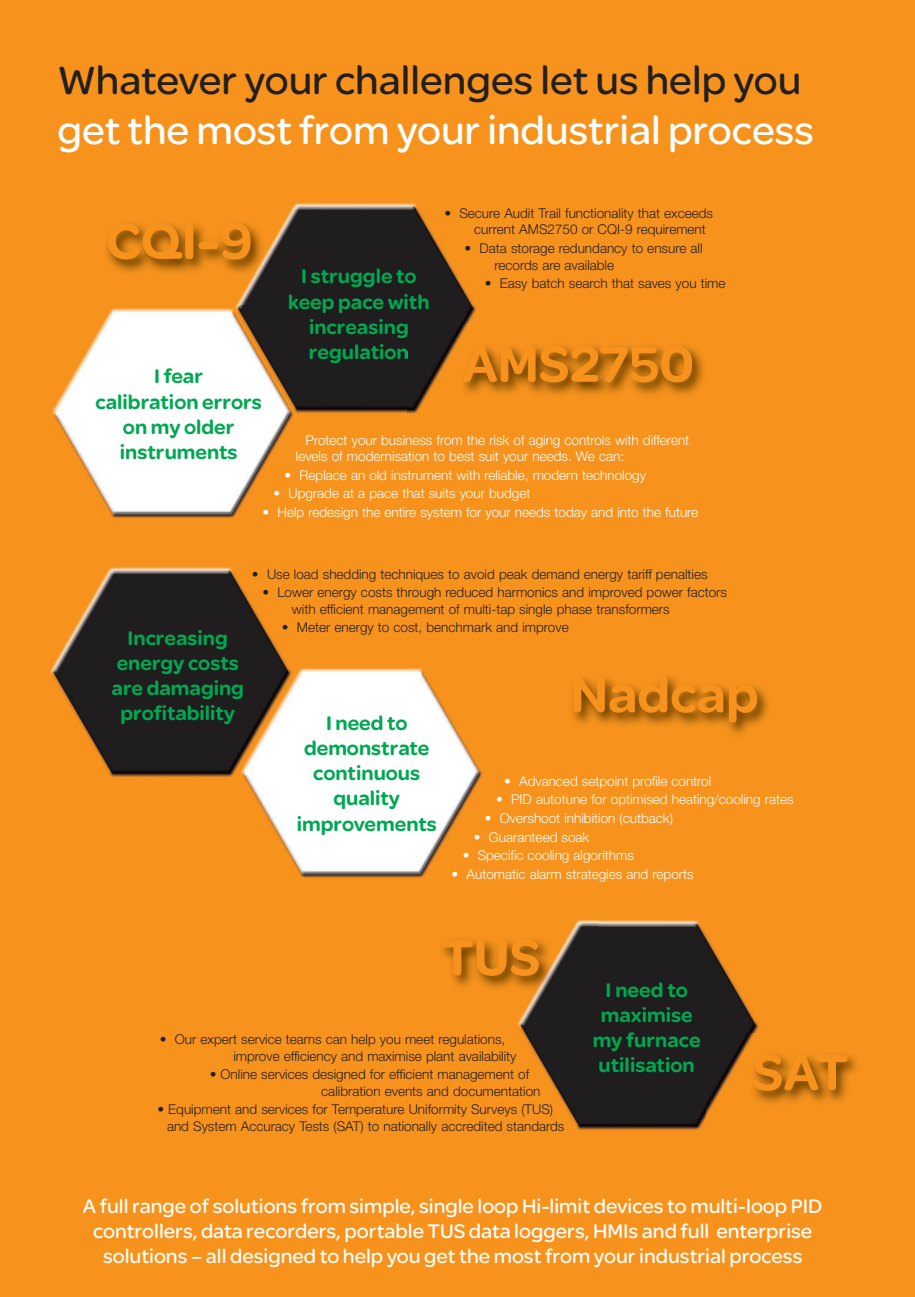
<style>
.page{position:relative;width:915px;height:1297px;background:#fff}
.page>*{position:absolute;margin:0;border:0;box-sizing:border-box;transform-origin:0 0}
.t1{font:900 54px "SE Optimist";color:#f7931d}
.t2{font:42px "SE Optimist";color:#fff}
.t3{font:42px "SE Optimist";color:#231f20}
.t4{font:900 21px/25.2px "SE Optimist";color:#00a851;text-align:center}
.t5{font:21px/25.2px "SE Optimist";color:#fff;text-align:center}
.t6{font:300 13.5px/16.5px "Helvetica Neue";color:#231f20}
.t7{font:300 13.5px/16.5px "Helvetica Neue";color:#fff}
</style>
<div class="page">
<img style="left:0;top:0;width:914px;height:1297px">
<img style="left:706px;top:1033px;width:200px;height:114px">
<img style="left:50px;top:202px;width:270px;height:102px">
<img style="left:513px;top:655px;width:315px;height:114px">
<img style="left:407px;top:325px;width:354px;height:114px">
<img style="left:436px;top:435px;width:252px;height:4px">
<img style="left:395px;top:918px;width:203px;height:114px">
<h2 class="t3" style="left:57px;top:55px;width:745px">Whatever your challenges let us help you</h2>
<h2 class="t2" style="left:57px;top:105px;width:757px">get the most from your industrial process</h2>
<p class="t6" style="left:474px;top:204px;width:240px;text-indent:-30px">• Secure Audit Trail functionality that exceeds current AMS2750 or CQI-9 requirement</p>
<p class="t6" style="left:494px;top:239px;width:209px;text-indent:-30px">• Data storage redundancy to ensure all records are available</p>
<p class="t6" style="left:484px;top:274px;width:242px">• Easy batch search that saves you time</p>
<h1 class="t1" style="left:106px;top:209px;width:148px">CQI-9</h1>
<h3 class="t4" style="left:288px;top:264px;width:143px">I struggle to keep pace with increasing regulation</h3>
<h1 class="t1" style="left:462px;top:332px;width:233px">AMS2750</h1>
<h3 class="t4" style="left:95px;top:363px;width:168px">I fear<br>calibration errors on my older instruments</h3>
<p class="t7" style="left:296px;top:431px;width:395px;text-indent:10px">Protect your business from the risk of aging controls with different levels of modernisation to best suit your needs. We can:</p>
<p class="t7" style="left:284px;top:466px;width:363px">• Replace an old instrument with reliable, modern technology</p>
<p class="t7" style="left:273px;top:485px;width:258px">• Upgrade at a pace that suits your budget</p>
<p class="t7" style="left:262px;top:503px;width:437px">• Help redesign the entire system for your needs today and into the future</p>
<h3 class="t4" style="left:111px;top:625px;width:134px">Increasing energy costs are damaging profitability</h3>
<p class="t6" style="left:252px;top:565px;width:457px">• Use load shedding techniques to avoid peak demand energy tariff penalties</p>
<p class="t6" style="left:292px;top:583px;width:436px;text-indent:-30px">• Lower energy costs through reduced harmonics and improved power factors with efficient management of multi-tap single phase transformers</p>
<p class="t6" style="left:282px;top:619px;width:288px">• Meter energy to cost, benchmark and improve</p>
<h3 class="t4" style="left:296px;top:710px;width:141px">I need to demonstrate continuous quality improvements</h3>
<h1 class="t1" style="left:570px;top:662px;width:189px">Nadcap</h1>
<p class="t7" style="left:504px;top:772px;width:208px">• Advanced setpoint profile control</p>
<p class="t7" style="left:496px;top:790px;width:299px">• PID autotune for optimised heating/cooling rates</p>
<p class="t7" style="left:485px;top:809px;width:189px">• Overshoot inhibition (cutback)</p>
<p class="t7" style="left:473px;top:828px;width:117px">• Guaranteed soak</p>
<p class="t7" style="left:462px;top:846px;width:173px">• Specific cooling algorithms</p>
<p class="t7" style="left:451px;top:865px;width:243px">• Automatic alarm strategies and reports</p>
<h1 class="t1" style="left:441px;top:925px;width:101px">TUS</h1>
<p class="t6" style="left:233px;top:1030px;width:284px;text-indent:-73px">• Our expert service teams can help you meet regulations, improve efficiency and maximise plant availability</p>
<p class="t6" style="left:321px;top:1065px;width:220px;text-indent:-112px">• Online services designed for efficient management of calibration events and documentation</p>
<p class="t6" style="left:167px;top:1100px;width:398px;text-indent:-10px">• Equipment and services for Temperature Uniformity Surveys (TUS) and System Accuracy Tests (SAT) to nationally accredited standards</p>
<h3 class="t4" style="left:592px;top:977px;width:109px">I need to maximise my furnace utilisation</h3>
<h1 class="t1" style="left:752px;top:1040px;width:97px">SAT</h1>
<p class="t5" style="left:83px;top:1193px;width:740px">A full range of solutions from simple, single loop Hi-limit devices to multi-loop PID controllers, data recorders, portable TUS data loggers, HMIs and full enterprise solutions – all designed to help you get the most from your industrial process</p>
</div>
